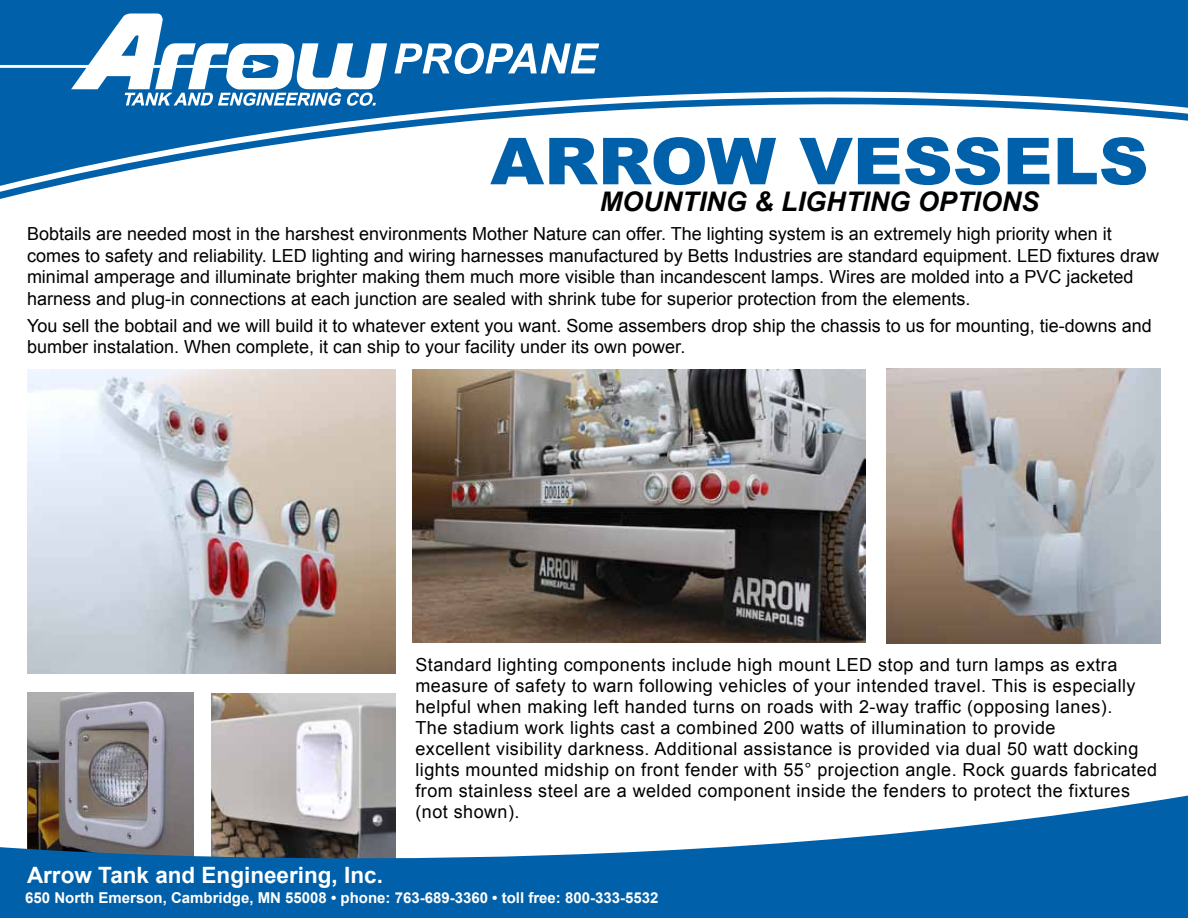
<style>
.page{position:relative;width:1188px;height:918px;background:#fff}
.page>*{position:absolute;margin:0;border:0;box-sizing:border-box;transform-origin:0 0}
.t1{font:900 64.8px "Arial";color:#0060a9;scale:1.07 1}
.t2{font:italic 700 27px "Arial";color:#000}
.t3{font:700 22.5px "Arial";color:#fff}
.t4{font:18px/21.6px "Arial";color:#000}
.t5{font:18px/21px "Arial";letter-spacing:.025em;color:#000}
.t6{font:700 15px "Arial";color:#fff}
</style>
<div class="page">
<img style="left:212px;top:694px;width:184px;height:101px">
<img style="left:27px;top:693px;width:166px;height:102px">
<svg style="left:0;top:0;width:1188px;height:186px;fill:#0060a9"></svg>
<svg style="left:0;top:13px;width:387px;height:93px"></svg>
<svg style="left:395px;top:43px;width:204px;height:31px"></svg>
<svg style="left:0;top:795px;width:1188px;height:123px;fill:#0060a9"></svg>
<img style="left:412px;top:369px;width:454px;height:274px">
<img style="left:886px;top:369px;width:275px;height:275px">
<img style="left:27px;top:369px;width:369px;height:305px">
<h1 class="t1" style="left:490px;top:114px;width:617px">ARROW VESSELS</h1>
<h2 class="t2" style="left:600px;top:184px;width:441px">MOUNTING &amp; LIGHTING OPTIONS</h2>
<p class="t4" style="left:27px;top:223px;width:1134px">Bobtails are needed most in the harshest environments Mother Nature can offer. The lighting system is an extremely high priority when it comes to safety and reliability. LED lighting and wiring harnesses manufactured by Betts Industries are standard equipment. LED fixtures draw minimal amperage and illuminate brighter making them much more visible than incandescent lamps. Wires are molded into a PVC jacketed harness and plug-in connections at each junction are sealed with shrink tube for superior protection from the elements.</p>
<p class="t4" style="left:27px;top:315px;width:1126px">You sell the bobtail and we will build it to whatever extent you want. Some assembers drop ship the chassis to us for mounting, tie-downs and bumber instalation. When complete, it can ship to your facility under its own power.</p>
<p class="t3" style="left:27px;top:861px;width:357px">Arrow Tank and Engineering, Inc.</p>
<p class="t5" style="left:416px;top:654px;width:743px">Standard lighting components include high mount LED stop and turn lamps as extra measure of safety to warn following vehicles of your intended travel. This is especially helpful when making left handed turns on roads with 2-way traffic (opposing lanes).<br>The stadium work lights cast a combined 200 watts of illumination to provide<br>excellent visibility darkness. Additional assistance is provided via dual 50 watt docking lights mounted midship on front fender with 55° projection angle. Rock guards fabricated from stainless steel are a welded component inside the fenders to protect the fixtures (not shown).</p>
<p class="t6" style="left:25px;top:888px;width:635px">650 North Emerson, Cambridge, MN 55008 • phone: 763-689-3360 • toll free: 800-333-5532</p>
</div>
